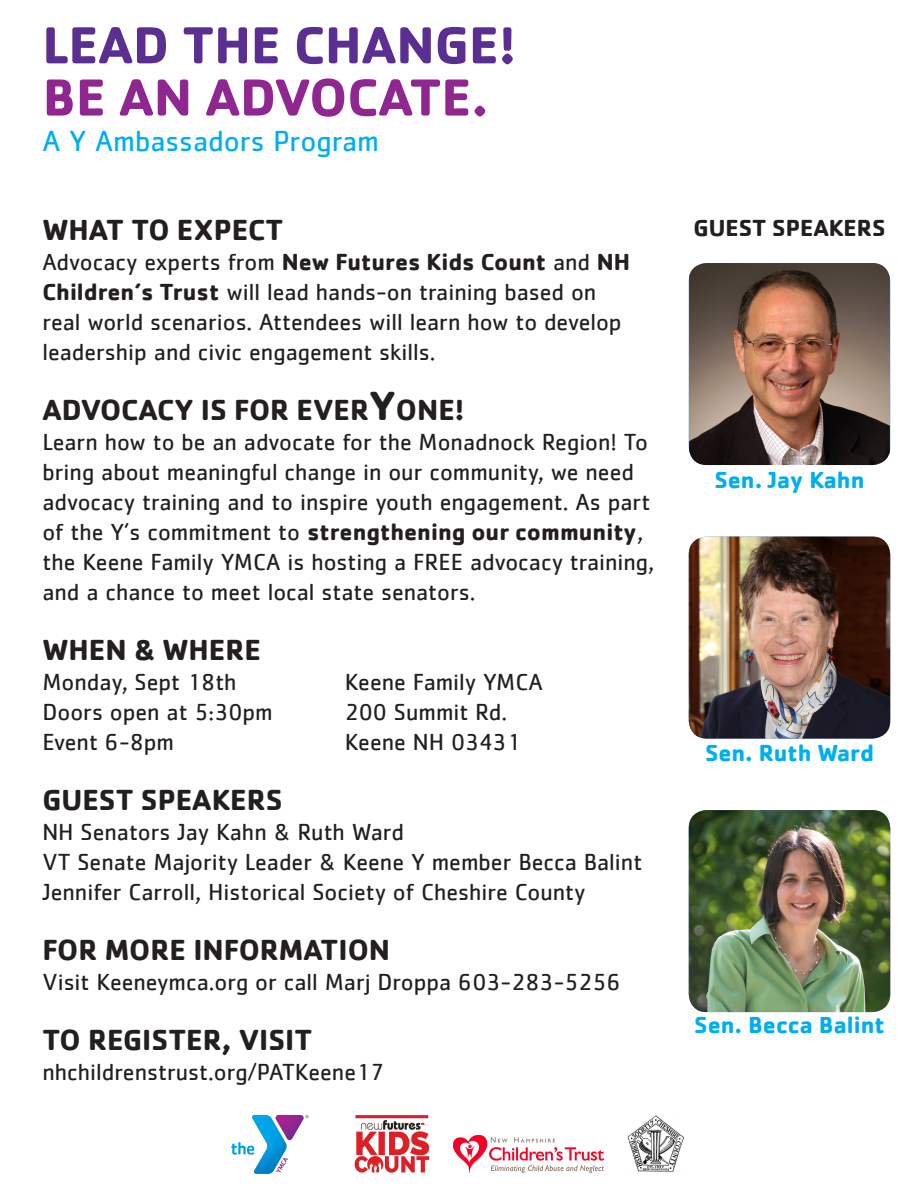
<style>
.page{position:relative;width:918px;height:1188px;background:#fff}
.page>*{position:absolute;margin:0;border:0;box-sizing:border-box;transform-origin:0 0}
.t1{font:700 54px "Cachet";color:#5b2e91}
.t2{font:700 54px "Cachet";color:#90268f}
.t3{font:700 30px "Cachet";color:#231f20}
.t4{font:30px "Cachet";color:#00aeef}
.t5{font:24px/30px "Cachet";color:#231f20}
.t6{font:700 24px "Cachet";color:#00aeef}
.t7{font:700 24px "Cachet";color:#231f20}
.s1{font-weight:700}
.s2{font-size:42px}
</style>
<div class="page">
<img style="left:689px;top:263px;width:201px;height:202px">
<img style="left:689px;top:537px;width:201px;height:202px">
<img style="left:689px;top:810px;width:201px;height:202px">
<svg style="left:231px;top:1115px;width:78px;height:59px"></svg>
<img style="left:454px;top:1136px;width:149px;height:38px">
<img style="left:354px;top:1115px;width:76px;height:58px">
<img style="left:627px;top:1115px;width:57px;height:57px">
<p class="t1" style="left:42px;top:10px;width:475px">LEAD THE CHANGE!</p>
<p class="t2" style="left:42px;top:62px;width:448px">BE AN ADVOCATE.</p>
<p class="t4" style="left:42px;top:123px;width:338px">A Y Ambassadors Program</p>
<p class="t3" style="left:42px;top:211px;width:242px">WHAT TO EXPECT</p>
<p class="t5" style="left:42px;top:247px;width:589px">Advocacy experts from <span class="s1">New Futures Kids Count</span> and <span class="s1">NH Children’s Trust</span> will lead hands-on training based on real world scenarios. Attendees will learn how to develop leadership and civic engagement skills.</p>
<p class="t3" style="left:42px;top:391px;width:424px">ADVOCACY IS FOR EVER<span class="s2">Y</span>ONE!</p>
<p class="t5" style="left:42px;top:427px;width:613px">Learn how to be an advocate for the Monadnock Region! To bring about meaningful change in our community, we need advocacy training and to inspire youth engagement. As part of the Y’s commitment to <span class="s1">strengthening our community</span>, the Keene Family YMCA is hosting a FREE advocacy training, and a chance to meet local state senators.</p>
<p class="t3" style="left:42px;top:631px;width:220px">WHEN &amp; WHERE</p>
<p class="t5" style="left:42px;top:667px;width:196px">Monday, Sept 18th</p>
<p class="t5" style="left:42px;top:697px;width:232px">Doors open at 5:30pm</p>
<p class="t5" style="left:42px;top:727px;width:133px">Event 6-8pm</p>
<p class="t3" style="left:42px;top:781px;width:242px">GUEST SPEAKERS</p>
<p class="t5" style="left:42px;top:817px;width:363px">NH Senators Jay Kahn &amp; Ruth Ward</p>
<p class="t5" style="left:42px;top:847px;width:601px">VT Senate Majority Leader &amp; Keene Y member Becca Balint</p>
<p class="t5" style="left:42px;top:877px;width:545px">Jennifer Carroll, Historical Society of Cheshire County</p>
<p class="t3" style="left:42px;top:931px;width:349px">FOR MORE INFORMATION</p>
<p class="t5" style="left:42px;top:967px;width:580px">Visit Keeneymca.org or call Marj Droppa 603-283-5256</p>
<p class="t3" style="left:42px;top:1021px;width:271px">TO REGISTER, VISIT</p>
<p class="t5" style="left:42px;top:1057px;width:343px">nhchildrenstrust.org/PATKeene17</p>
<p class="t5" style="left:345px;top:667px;width:200px">Keene Family YMCA</p>
<p class="t5" style="left:345px;top:697px;width:164px">200 Summit Rd.</p>
<p class="t5" style="left:345px;top:727px;width:178px">Keene NH 03431</p>
<p class="t7" style="left:694px;top:213px;width:193px">GUEST SPEAKERS</p>
<p class="t6" style="left:714px;top:464px;width:152px">Sen. Jay Kahn</p>
<p class="t6" style="left:705px;top:737px;width:170px">Sen. Ruth Ward</p>
<p class="t6" style="left:694px;top:1009px;width:192px">Sen. Becca Balint</p>
</div>
